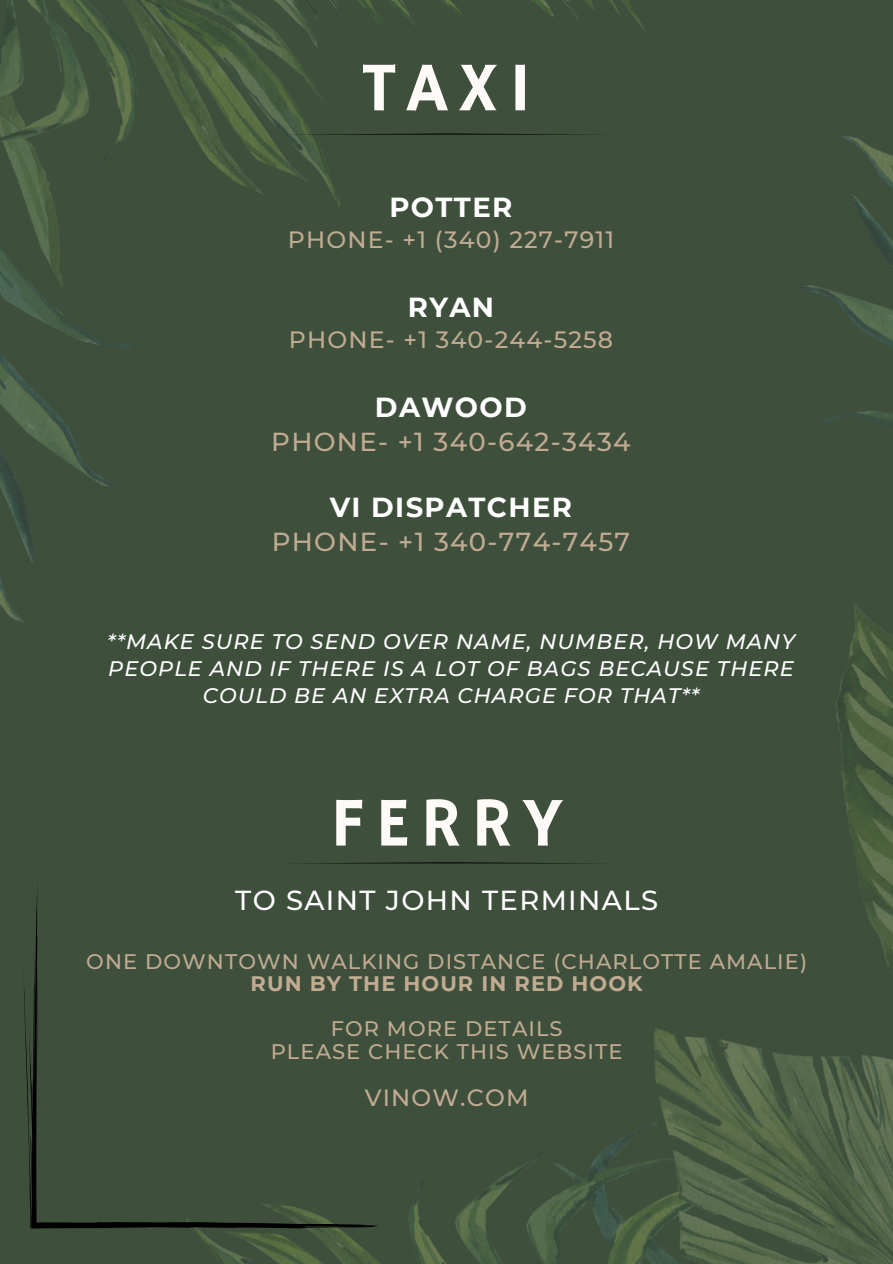
<style>
.page{position:relative;width:893px;height:1264px;background:#fff}
.page>*{position:absolute;margin:0;border:0;box-sizing:border-box;transform-origin:0 0}
.t1{font:70.05px "Hammersmith One";letter-spacing:.145em;color:#fdfaf7}
.t2{font:700 27.45px "Montserrat";letter-spacing:.05em;color:#fff}
.t3{font:500 27.45px "Montserrat";letter-spacing:.05em;color:#fff}
.t4{font:500 25.95px "Montserrat";letter-spacing:.05em;color:#c1ab91}
.t5{font:500 23.55px "Montserrat";letter-spacing:.05em;color:#c1ab91}
.t6{font:italic 500 21px/27px "Montserrat";letter-spacing:.05em;color:#fff;text-align:center}
.t7{font:500 21px/22.5px "Montserrat";letter-spacing:.05em;color:#c1ab91;text-align:center}
.t8{font:700 21px "Montserrat";letter-spacing:.05em;color:#c1ab91}
</style>
<div class="page">
<img style="left:0;top:0;width:892px;height:1263px">
<svg style="left:280px;top:133px;width:333px;height:2px"></svg>
<div style="left:23px;top:877px;width:356px;height:351px;background:#3e4f3c"></div>
<svg style="left:280px;top:862px;width:333px;height:1px"></svg>
<h1 class="t1" style="left:361px;top:47px;width:172px">TAXI</h1>
<h2 class="t2" style="left:389px;top:187px;width:124px">POTTER</h2>
<p class="t5" style="left:288px;top:223px;width:327px">PHONE- +1 (340) 227-7911</p>
<h2 class="t2" style="left:407px;top:287px;width:88px">RYAN</h2>
<p class="t5" style="left:289px;top:323px;width:325px">PHONE- +1 340-244-5258</p>
<h2 class="t2" style="left:375px;top:387px;width:153px">DAWOOD</h2>
<p class="t4" style="left:271px;top:423px;width:361px">PHONE- +1 340-642-3434</p>
<h2 class="t2" style="left:330px;top:487px;width:244px">VI DISPATCHER</h2>
<p class="t4" style="left:272px;top:523px;width:360px">PHONE- +1 340-774-7457</p>
<p class="t6" style="left:107px;top:627px;width:689px">**MAKE SURE TO SEND OVER NAME, NUMBER, HOW MANY<br>PEOPLE AND IF THERE IS A LOT OF BAGS BECAUSE THERE<br>COULD BE AN EXTRA CHARGE FOR THAT**</p>
<h1 class="t1" style="left:330px;top:782px;width:234px">FERRY</h1>
<h2 class="t3" style="left:235px;top:880px;width:424px">TO SAINT JOHN TERMINALS</h2>
<p class="t7" style="left:86px;top:949px;width:722px">ONE DOWNTOWN WALKING DISTANCE (CHARLOTTE AMALIE)</p>
<p class="t8" style="left:250px;top:968px;width:393px">RUN BY THE HOUR IN RED HOOK</p>
<p class="t7" style="left:271px;top:1016px;width:353px">FOR MORE DETAILS<br>PLEASE CHECK THIS WEBSITE</p>
<p class="t5" style="left:365px;top:1081px;width:165px">VINOW.COM</p>
</div>
